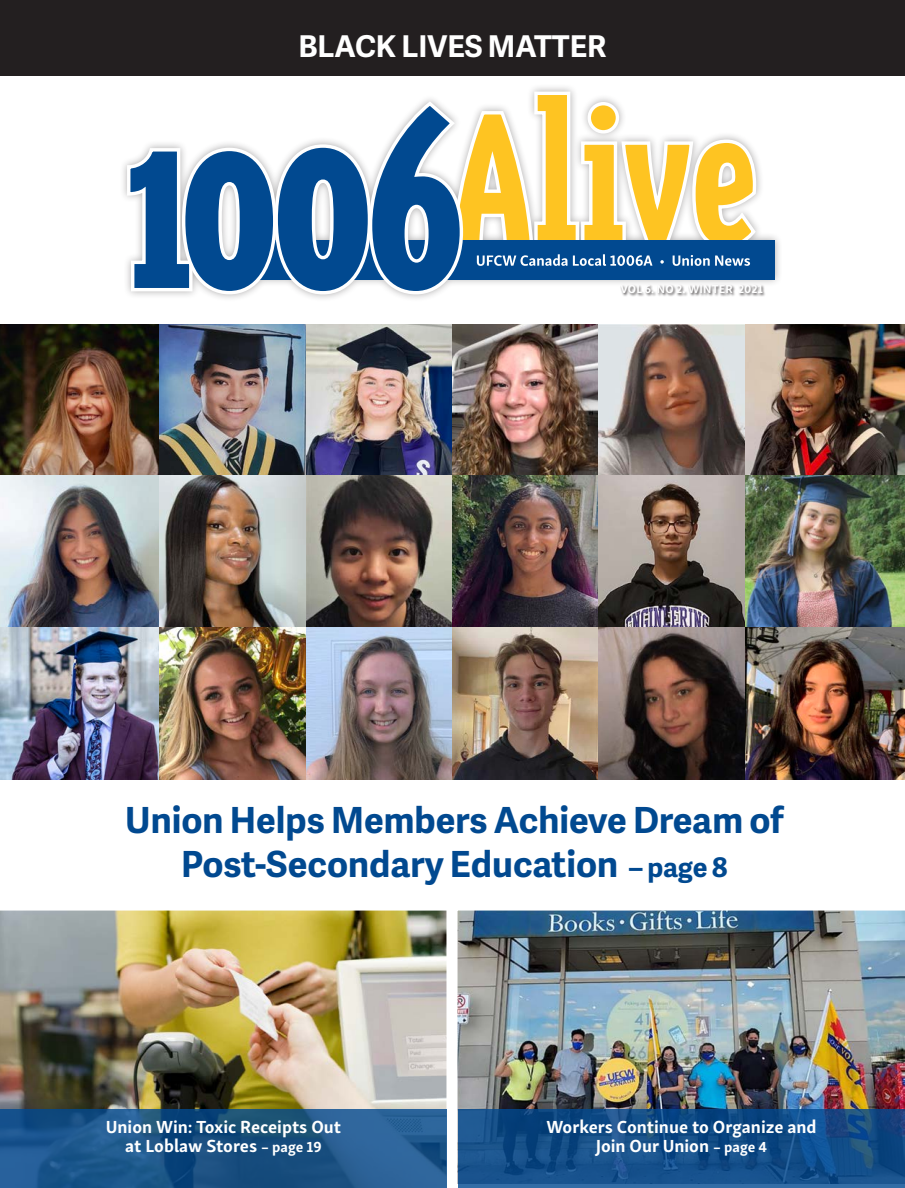
<style>
.page{position:relative;width:905px;height:1188px;background:#fff}
.page>*{position:absolute;margin:0;border:0;box-sizing:border-box;transform-origin:0 0}
.Header_12pt_Blue{font:700 36px/43.2px "Adelle Sans";color:#014990;text-align:center}
.Body_No_Indent{font:700 30px "Adelle Sans";color:#fff}
.Header_12pt_Blue-2{font:700 18px/19.5px "Skolar Sans";color:#fff;text-align:center}
.t1{font:700 12px "Skolar Sans";letter-spacing:.015em;color:#fff}
.s1{font-size:27px}
.s2{font-size:15px}
</style>
<div class="page">
<img style="left:0;top:910px;width:446px;height:199px">
<img style="left:446px;top:910px;width:458px;height:274px">
<svg style="left:0;top:1109px;width:447px;height:79px;background:#1d5588"></svg>
<svg style="left:458px;top:1109px;width:446px;height:79px;background:#144e88"></svg>
<div style="left:119px;top:84px;width:663px;height:219px;background:#231f20;opacity:.38"></div>
<div style="left:246px;top:240px;width:528px;height:39px;background:#014990"></div>
<svg style="left:127px;top:92px;width:631px;height:202px"></svg>
<div style="left:0;top:0;width:904px;height:76px;background:#231f20"></div>
<img style="left:0;top:324px;width:904px;height:456px">
<p class="Body_No_Indent" style="left:298px;top:24px;width:310px">BLACK LIVES MATTER</p>
<p class="t1" style="left:620px;top:280px;width:144px">VOL 6. NO 2. WINTER 2021</p>
<p class="Header_12pt_Blue" style="left:125px;top:798px;width:659px">Union Helps Members Achieve Dream of<br>Post-Secondary Education <span class="s1">– page 8</span></p>
<p class="Header_12pt_Blue-2" style="left:106px;top:1115px;width:237px">Union Win: Toxic Receipts Out at Loblaw Stores <span class="s2">– page 19</span></p>
<p class="Header_12pt_Blue-2" style="left:546px;top:1115px;width:272px">Workers Continue to Organize and<br>Join Our Union <span class="s2">– page 4</span></p>
</div>
